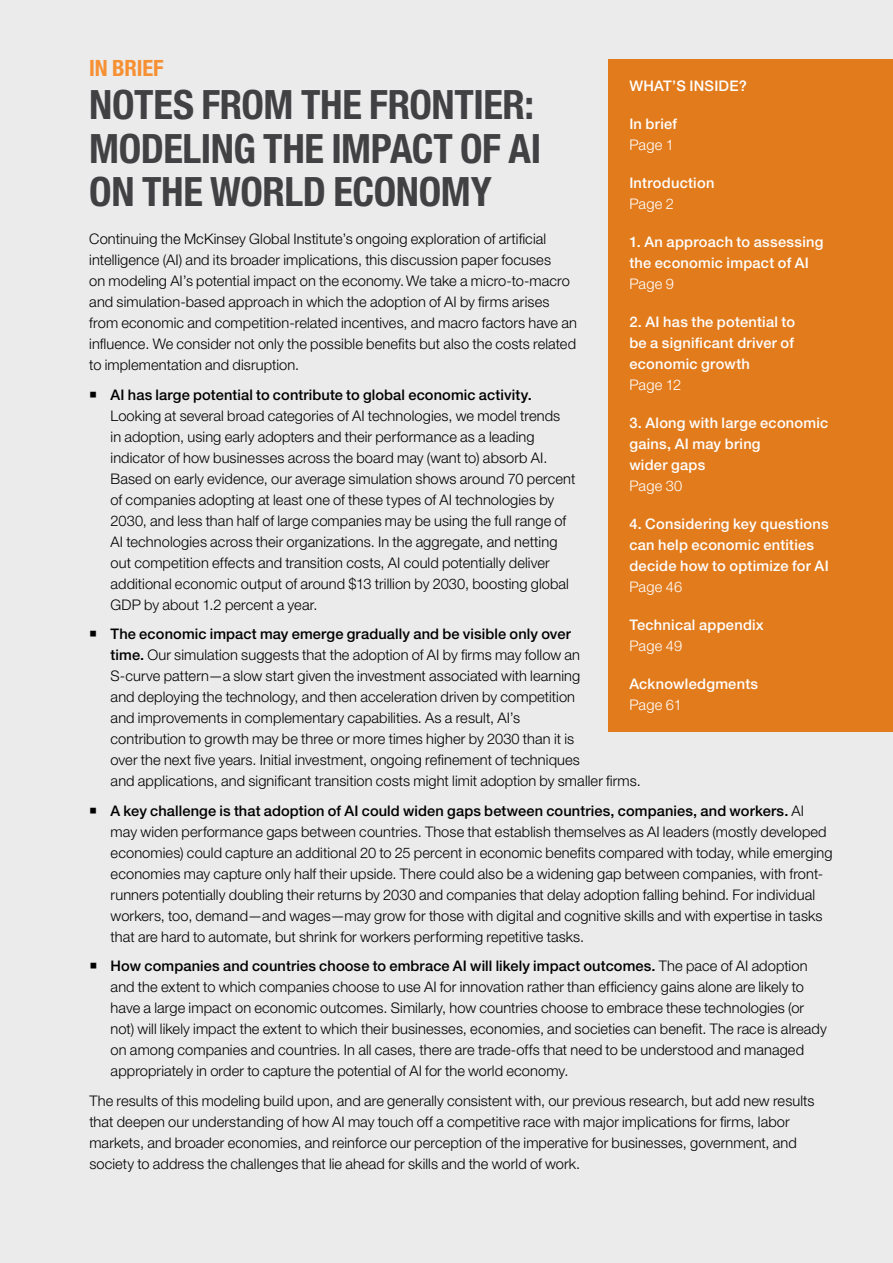
<style>
.page{position:relative;width:893px;height:1263px;background:#ebebec}
.page>*{position:absolute;margin:0;border:0;box-sizing:border-box;transform-origin:0 0}
.t1{font:700 condensed 40.5px/43.5px "Helvetica Neue LT Std";letter-spacing:-.01em;color:#414042}
.t2{font:700 condensed 22.5px "Helvetica Neue LT Std";letter-spacing:-.005em;color:#f79033}
.t3{font:300 14.7px/21px "Helvetica Neue LT Std";letter-spacing:.005em;color:#000}
.t4{font:500 14.7px/21px "Helvetica Neue LT Std";letter-spacing:.02em;color:#fff}
.t5{font:500 14.7px "Helvetica Neue LT Std";letter-spacing:.01em;color:#000}
.t6{font:300 14.7px "Helvetica Neue LT Std";letter-spacing:.015em;color:#fff}
.s1{font-weight:500}
</style>
<div class="page">
<div style="left:608px;top:60px;width:285px;height:672px;background:#e27b1c"></div>
<h2 class="t2" style="left:89px;top:54px;width:76px">IN BRIEF</h2>
<h1 class="t1" style="left:89px;top:82px;width:453px">NOTES FROM THE FRONTIER:<br>MODELING THE IMPACT OF AI<br>ON THE WORLD ECONOMY</h1>
<p class="t3" style="left:89px;top:228px;width:489px">Continuing the McKinsey Global Institute’s ongoing exploration of artificial intelligence (AI) and its broader implications, this discussion paper focuses<br>on modeling AI’s potential impact on the economy.We take a micro-to-macro and simulation-based approach in which the adoption of AI by firms arises from economic and competition-related incentives, and macro factors have an influence. We consider not only the possible benefits but also the costs related to implementation and disruption.</p>
<p class="t5" style="left:111px;top:386px;width:423px">AI has large potential to contribute to global economic activity.</p>
<p class="t3" style="left:111px;top:405px;width:466px">Looking at several broad categories of AI technologies, we model trends<br>in adoption, using early adopters and their performance as a leading indicator of how businesses across the board may (want to) absorb AI.<br>Based on early evidence, our average simulation shows around 70 percent of companies adopting at least one of these types of AI technologies by 2030, and less than half of large companies may be using the full range of AI technologies across their organizations. In the aggregate, and netting out competition effects and transition costs, AI could potentially deliver additional economic output of around $13 trillion by 2030, boosting global GDP by about 1.2 percent a year.</p>
<p class="t3" style="left:111px;top:623px;width:532px"><span class="s1">The economic impact may emerge gradually and be visible only over<br>time.</span> Our simulation suggests that the adoption of AI by firms may follow an<br>S-curve pattern—a slow start given the investment associated with learning<br>and deploying the technology, and then acceleration driven by competition<br>and improvements in complementary capabilities. As a result, AI’s<br>contribution to growth may be three or more times higher by 2030 than it is<br>over the next five years. Initial investment, ongoing refinement of techniques<br>and applications, and significant transition costs might limit adoption by smaller firms.</p>
<p class="t3" style="left:111px;top:800px;width:723px"><span class="s1">A key challenge is that adoption of AI could widen gaps between countries, companies, and workers.</span> AI may widen performance gaps between countries. Those that establish themselves as AI leaders (mostly developed economies) could capture an additional 20 to 25 percent in economic benefits compared with today, while emerging economies may capture only half their upside. There could also be a widening gap between companies, with front&shy;runners potentially doubling their returns by 2030 and companies that delay adoption falling behind. For individual workers, too, demand—and wages—may grow for those with digital and cognitive skills and with expertise in tasks that are hard to automate, but shrink for workers performing repetitive tasks.</p>
<p class="t3" style="left:111px;top:955px;width:718px"><span class="s1">How companies and countries choose to embrace AI will likely impact outcomes.</span> The pace of AI adoption and the extent to which companies choose to use AI for innovation rather than efficiency gains alone are likely to have a large impact on economic outcomes. Similarly, how countries choose to embrace these technologies (or not) will likely impact the extent to which their businesses, economies, and societies can benefit. The race is already on among companies and countries. In all cases, there are trade-offs that need to be understood and managed appropriately in order to capture the potential of AI for the world economy.</p>
<p class="t3" style="left:89px;top:1090px;width:727px">The results of this modeling build upon, and are generally consistent with, our previous research, but add new results that deepen our understanding of how AI may touch off a competitive race with major implications for firms, labor markets, and broader economies, and reinforce our perception of the imperative for businesses, government, and society to address the challenges that lie ahead for skills and the world of work.</p>
<p class="t4" style="left:629px;top:75px;width:119px">WHAT’S INSIDE?</p>
<p class="t4" style="left:629px;top:113px;width:49px">In brief</p>
<p class="t6" style="left:629px;top:136px;width:46px">Page 1</p>
<p class="t4" style="left:629px;top:172px;width:87px">Introduction</p>
<p class="t6" style="left:629px;top:195px;width:46px">Page 2</p>
<p class="t4" style="left:629px;top:231px;width:196px">1. An approach to assessing the economic impact of AI</p>
<p class="t6" style="left:629px;top:275px;width:46px">Page 9</p>
<p class="t4" style="left:629px;top:311px;width:167px;text-align:justify">2. AI has the potential to be a significant driver of economic growth</p>
<p class="t6" style="left:629px;top:376px;width:53px">Page 12</p>
<p class="t4" style="left:629px;top:412px;width:201px">3. Along with large economic gains, AI may bring<br>wider gaps</p>
<p class="t6" style="left:629px;top:477px;width:55px">Page 30</p>
<p class="t4" style="left:629px;top:513px;width:201px">4. Considering key questions can help economic entities decide how to optimize for AI</p>
<p class="t6" style="left:629px;top:578px;width:54px">Page 46</p>
<p class="t4" style="left:629px;top:614px;width:136px">Technical appendix</p>
<p class="t6" style="left:629px;top:637px;width:54px">Page 49</p>
<p class="t4" style="left:629px;top:673px;width:130px">Acknowledgments</p>
<p class="t6" style="left:629px;top:696px;width:54px">Page 61</p>
</div>
